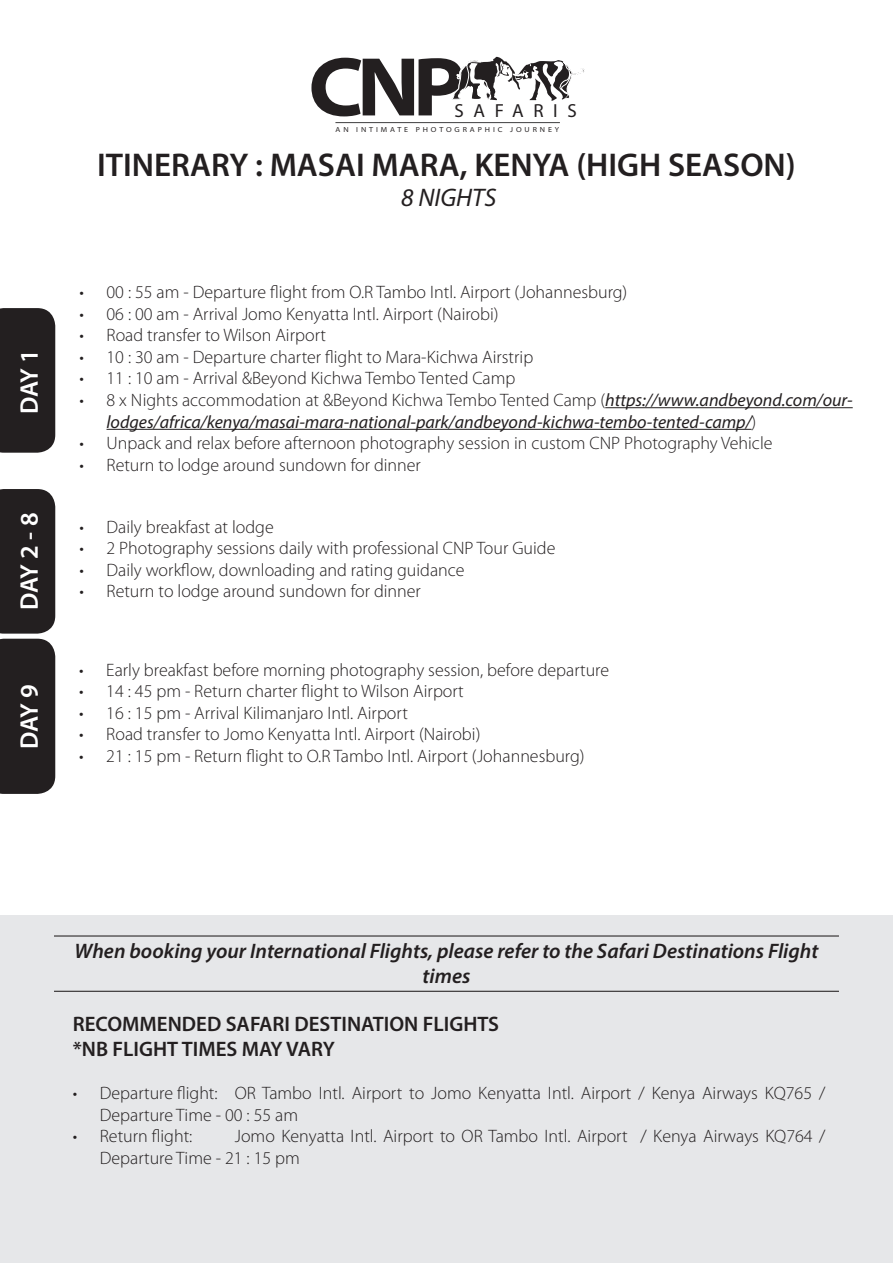
<style>
.page{position:relative;width:893px;height:1263px;background:#fff}
.page>*{position:absolute;margin:0;border:0;box-sizing:border-box;transform-origin:0 0}
.t1{font:700 semi-expanded 84.15px "Myriad Pro";color:#231f20}
.t2{font:600 33px "Myriad Pro";color:#231f20}
.t3{font:600 25.5px "Myriad Pro";letter-spacing:-.05em;color:#fff}
.t4{font:italic 25.5px "Myriad Pro";color:#231f20}
.t5{font:italic 600 21px/25.2px "Myriad Pro";color:#231f20;text-align:center}
.t6{font:600 21px "Myriad Pro";color:#231f20}
.t7{font:18.9px "Myriad Pro";letter-spacing:.51em;color:#231f20}
.t8{font:300 18px/21.6px "Myriad Pro";color:#231f20}
.t9{font:italic 18px/21.6px "Myriad Pro";color:#231f20}
.t10{font:semi-expanded 7.35px "Myriad Pro";letter-spacing:.4em;color:#231f20}
.s1{font-weight:300;font-style:normal}
</style>
<div class="page">
<div style="left:0;top:489px;width:55px;height:305px;background:#231f20"></div>
<div style="left:0;top:915px;width:893px;height:348px;background:#e6e7e9"></div>
<svg style="left:450px;top:56px;width:135px;height:68px"></svg>
<hr style="left:335px;top:122px;width:225px;height:1px;background:#3e3e3f">
<hr style="left:605px;top:407px;width:248px;height:1px;background:#231f20">
<hr style="left:107px;top:429px;width:645px;height:1px;background:#231f20">
<div style="left:0;top:308px;width:55px;height:145px;background:#231f20"></div>
<hr style="left:54px;top:935px;width:785px;height:1px;background:#231f20">
<hr style="left:54px;top:991px;width:785px;height:1px;background:#231f20">
<p class="t3" style="left:13px;top:414px;width:66px;rotate:-90deg">DAY 1</p>
<p class="t3" style="left:13px;top:610px;width:98px;rotate:-90deg">DAY 2 - 8</p>
<p class="t3" style="left:13px;top:749px;width:66px;rotate:-90deg">DAY 9</p>
<p class="t1" style="left:308px;top:31px;width:158px">CNP</p>
<p class="t7" style="left:454px;top:99px;width:124px">SAFARIS</p>
<p class="t10" style="left:336px;top:125px;width:225px">AN INTIMATE PHOTOGRAPHIC JOURNEY</p>
<p class="t2" style="left:97px;top:144px;width:700px">ITINERARY : MASAI MARA, KENYA (HIGH SEASON)</p>
<p class="t4" style="left:401px;top:182px;width:97px">8 NIGHTS</p>
<p class="t8" style="left:80px;top:281px;width:549px">• 00 : 55 am - Departure flight from O.R Tambo Intl. Airport (Johannesburg)</p>
<p class="t8" style="left:80px;top:303px;width:421px">• 06 : 00 am - Arrival Jomo Kenyatta Intl. Airport (Nairobi)</p>
<p class="t8" style="left:80px;top:325px;width:248px">• Road transfer to Wilson Airport</p>
<p class="t8" style="left:80px;top:346px;width:455px">• 10 : 30 am - Departure charter flight to Mara-Kichwa Airstrip</p>
<p class="t8" style="left:80px;top:368px;width:437px">• 11 : 10 am - Arrival &amp;Beyond Kichwa Tembo Tented Camp</p>
<p class="t9" style="left:107px;top:389px;width:748px;text-indent:-27px"><span class="s1">• 8 x Nights accommodation at &amp;Beyond Kichwa Tembo Tented Camp (</span>https://www.andbeyond.com/our&shy;lodges/africa/kenya/masai-mara-national-park/andbeyond-kichwa-tembo-tented-camp/<span class="s1">)</span></p>
<p class="t8" style="left:80px;top:433px;width:694px">• Unpack and relax before afternoon photography session in custom CNP Photography Vehicle</p>
<p class="t8" style="left:80px;top:454px;width:343px">• Return to lodge around sundown for dinner</p>
<p class="t8" style="left:80px;top:516px;width:196px">• Daily breakfast at lodge</p>
<p class="t8" style="left:80px;top:538px;width:477px">• 2 Photography sessions daily with professional CNP Tour Guide</p>
<p class="t8" style="left:80px;top:559px;width:387px">• Daily workflow, downloading and rating guidance</p>
<p class="t8" style="left:80px;top:581px;width:343px">• Return to lodge around sundown for dinner</p>
<p class="t8" style="left:79px;top:659px;width:531px">• Early breakfast before morning photography session, before departure</p>
<p class="t8" style="left:79px;top:681px;width:386px">• 14 : 45 pm - Return charter flight to Wilson Airport</p>
<p class="t8" style="left:79px;top:702px;width:330px">• 16 : 15 pm - Arrival Kilimanjaro Intl. Airport</p>
<p class="t8" style="left:79px;top:724px;width:403px">• Road transfer to Jomo Kenyatta Intl. Airport (Nairobi)</p>
<p class="t8" style="left:79px;top:745px;width:507px">• 21 : 15 pm - Return flight to O.R Tambo Intl. Airport (Johannesburg)</p>
<p class="t5" style="left:75px;top:937px;width:745px">When booking your International Flights, please refer to the Safari Destinations Flight times</p>
<p class="t6" style="left:73px;top:1010px;width:428px">RECOMMENDED SAFARI DESTINATION FLIGHTS</p>
<p class="t6" style="left:73px;top:1035px;width:263px">*NB FLIGHT TIMES MAY VARY</p>
<p class="t8" style="left:100px;top:1083px;width:727px;text-indent:-27px">• Departure flight: OR Tambo Intl. Airport to Jomo Kenyatta Intl. Airport / Kenya Airways KQ765 /<br>Departure Time - 00 : 55 am</p>
<p class="t8" style="left:73px;top:1126px;width:121px">• Return flight:</p>
<p class="t8" style="left:100px;top:1126px;width:727px;text-indent:135px">Jomo Kenyatta Intl. Airport to OR Tambo Intl. Airport / Kenya Airways KQ764 /<br>Departure Time - 21 : 15 pm</p>
</div>
